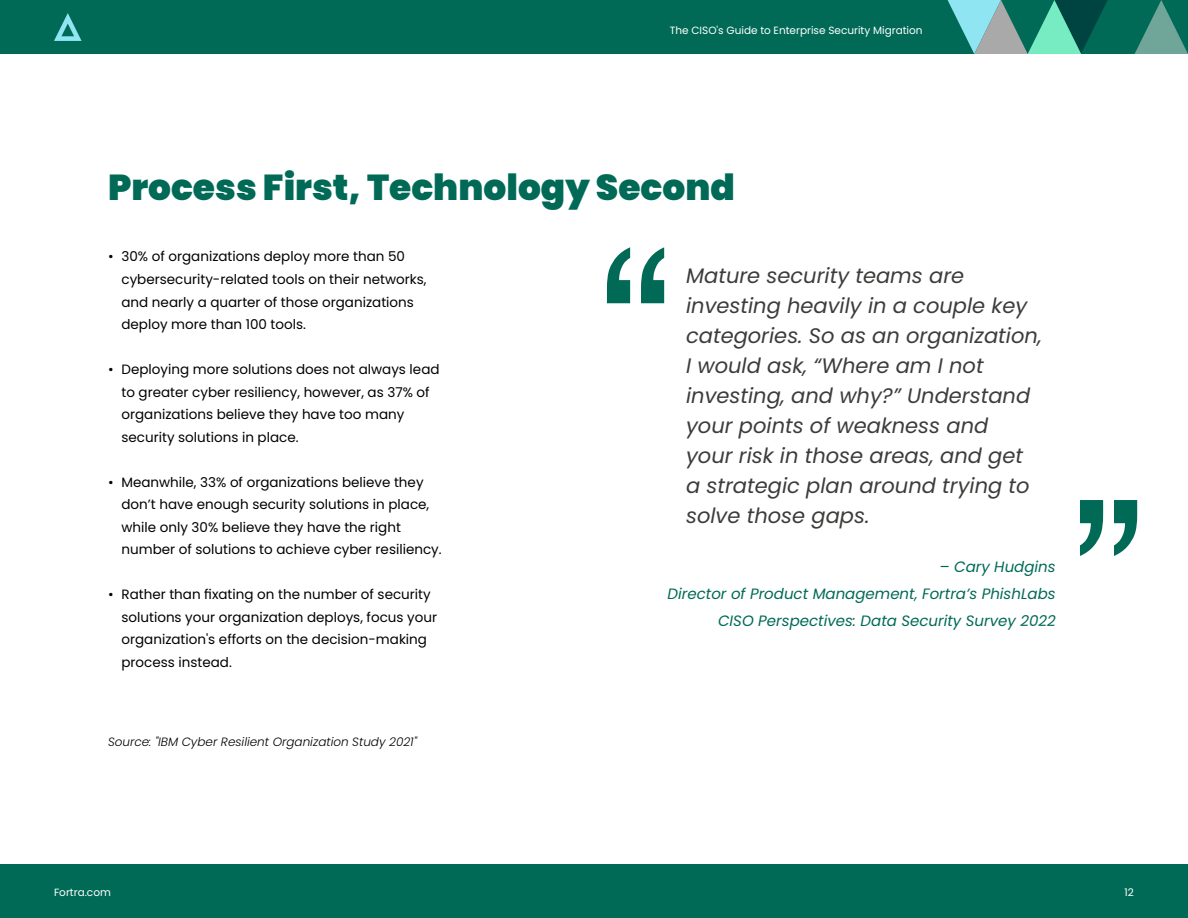
<style>
.page{position:relative;width:1188px;height:918px;background:#fff}
.page>*{position:absolute;margin:0;border:0;box-sizing:border-box;transform-origin:0 0}
.t1{font:900 36px "Poppins";color:#006a56}
.t2{font:italic 21px/30px "Poppins";color:#3c3c3b}
.t3{font:italic 15px/27px "Poppins";color:#006a56;text-align:right}
.t4{font:13.5px/22.5px "Poppins";color:#000}
.t5{font:italic 300 12px "Poppins";color:#000}
.t6{font:10.5px "Poppins";color:#fff}
</style>
<div class="page">
<div style="left:0;top:864px;width:1188px;height:54px;background:#006a56"></div>
<div style="left:0;top:0;width:1188px;height:54px;background:#006a56"></div>
<svg style="left:54px;top:13px;width:28px;height:28px"></svg>
<svg style="left:948px;top:0;width:240px;height:54px"></svg>
<svg style="left:607px;top:247px;width:57px;height:56px"></svg>
<svg style="left:1080px;top:500px;width:57px;height:56px"></svg>
<p class="t6" style="left:670px;top:24px;width:254px">The CISO's Guide to Enterprise Security Migration</p>
<h1 class="t1" style="left:108px;top:166px;width:628px">Process First, Technology Second</h1>
<p class="t4" style="left:122px;top:246px;width:307px;text-indent:-14px">• 30% of organizations deploy more than 50 cybersecurity-related tools on their networks, and nearly a quarter of those organizations deploy more than 100 tools.</p>
<p class="t4" style="left:122px;top:358px;width:320px;text-indent:-14px">• Deploying more solutions does not always lead to greater cyber resiliency, however, as 37% of organizations believe they have too many security solutions in place.</p>
<p class="t4" style="left:122px;top:471px;width:322px;text-indent:-14px">• Meanwhile, 33% of organizations believe they don’t have enough security solutions in place, while only 30% believe they have the right number of solutions to achieve cyber resiliency.</p>
<p class="t4" style="left:122px;top:583px;width:317px;text-indent:-14px">• Rather than fixating on the number of security solutions your organization deploys, focus your organization's efforts on the decision-making process instead.</p>
<p class="t5" style="left:108px;top:735px;width:310px">Source: "IBM Cyber Resilient Organization Study 2021"</p>
<p class="t2" style="left:686px;top:261px;width:357px">Mature security teams are investing heavily in a couple key categories. So as an organization,<br>I would ask, “Where am I not investing, and why?” Understand your points of weakness and<br>your risk in those areas, and get a strategic plan around trying to solve those gaps.</p>
<p class="t3" style="left:668px;top:553px;width:390px">– Cary Hudgins<br>Director of Product Management, Fortra’s PhishLabs<br>CISO Perspectives: Data Security Survey 2022</p>
<p class="t6" style="left:54px;top:887px;width:58px">Fortra.com</p>
<p class="t6" style="left:1125px;top:887px;width:11px">12</p>
</div>
